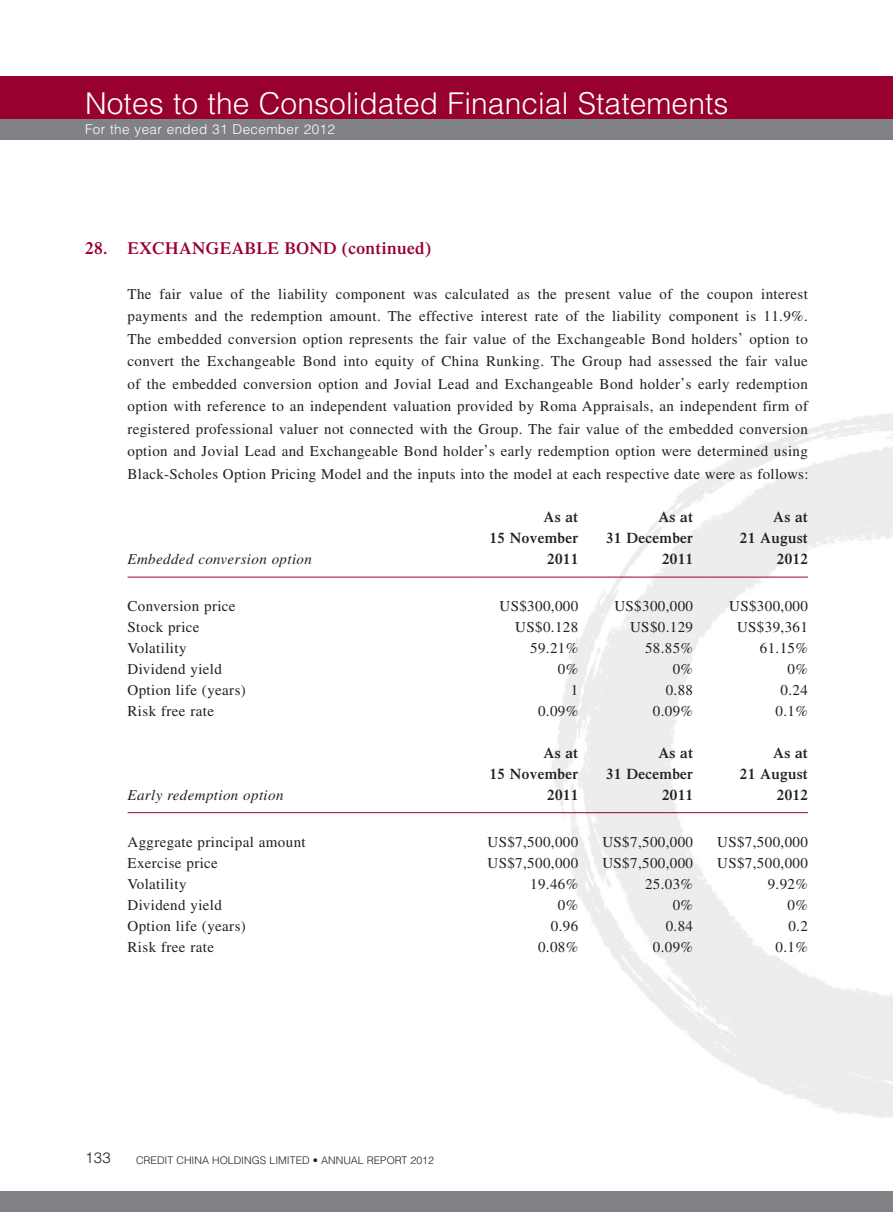
<style>
.page{position:relative;width:893px;height:1212px;background:#fff}
.page>*{position:absolute;margin:0;border:0;box-sizing:border-box;transform-origin:0 0}
.t1{font:300 30px "Helvetica LT Std";letter-spacing:.005em;color:#fff}
.Heading_1{font:600 17.25px "Times LT Std";letter-spacing:.025em;color:#98012d}
.Body_Text{font:15px/22.5px "Times LT Std";letter-spacing:.025em;color:#231f20}
.Body_Text-2{font:600 15px "Times LT Std";letter-spacing:.025em;color:#231f20}
.Body_Text-3{font:italic 15px "Times LT Std";letter-spacing:.025em;color:#231f20}
.t2{font:300 15px "Helvetica LT Std";color:#231f20}
.t3{font:300 13.5px "Helvetica LT Std";letter-spacing:.03em;color:#fff}
.t4{font:300 10.5px "Helvetica LT Std";color:#231f20}
</style>
<div class="page">
<div style="left:0;top:77px;width:893px;height:63px;background:#98012d"></div>
<div style="left:0;top:120px;width:893px;height:20px;background:#808285"></div>
<div style="left:0;top:1191px;width:893px;height:21px;background:#808285"></div>
<hr style="left:128px;top:577px;width:348px;height:1px;background:#98012d">
<hr style="left:476px;top:577px;width:115px;height:1px;background:#98012d">
<hr style="left:591px;top:577px;width:115px;height:1px;background:#98012d">
<hr style="left:706px;top:577px;width:102px;height:1px;background:#98012d">
<hr style="left:128px;top:812px;width:348px;height:1px;background:#98012d">
<hr style="left:476px;top:812px;width:115px;height:1px;background:#98012d">
<hr style="left:591px;top:812px;width:115px;height:1px;background:#98012d">
<hr style="left:706px;top:812px;width:102px;height:1px;background:#98012d">
<h1 class="t1" style="left:85px;top:84px;width:645px">Notes to the Consolidated Financial Statements</h1>
<p class="t3" style="left:85px;top:120px;width:251px">For the year ended 31 December 2012</p>
<p class="Heading_1" style="left:85px;top:237px;width:24px">28.</p>
<p class="Heading_1" style="left:128px;top:237px;width:305px">EXCHANGEABLE BOND (continued(</p>
<p class="Body_Text" style="left:128px;top:282px;width:26px">The</p>
<p class="Body_Text" style="left:159px;top:282px;width:23px">fair</p>
<p class="Body_Text" style="left:189px;top:282px;width:35px">value</p>
<p class="Body_Text" style="left:231px;top:282px;width:14px">of</p>
<p class="Body_Text" style="left:251px;top:282px;width:21px">the</p>
<p class="Body_Text" style="left:278px;top:282px;width:51px">liability</p>
<p class="Body_Text" style="left:336px;top:282px;width:71px">component</p>
<p class="Body_Text" style="left:413px;top:282px;width:25px">was</p>
<p class="Body_Text" style="left:445px;top:282px;width:66px">calculated</p>
<p class="Body_Text" style="left:517px;top:282px;width:14px">as</p>
<p class="Body_Text" style="left:538px;top:282px;width:21px">the</p>
<p class="Body_Text" style="left:565px;top:282px;width:47px">present</p>
<p class="Body_Text" style="left:618px;top:282px;width:35px">value</p>
<p class="Body_Text" style="left:660px;top:282px;width:14px">of</p>
<p class="Body_Text" style="left:680px;top:282px;width:21px">the</p>
<p class="Body_Text" style="left:707px;top:282px;width:48px">coupon</p>
<p class="Body_Text" style="left:761px;top:282px;width:48px">interest</p>
<p class="Body_Text" style="left:195px;top:305px;width:24px">and</p>
<p class="Body_Text" style="left:225px;top:305px;width:21px">the</p>
<p class="Body_Text" style="left:251px;top:305px;width:73px">redemption</p>
<p class="Body_Text" style="left:388px;top:305px;width:26px">The</p>
<p class="Body_Text" style="left:419px;top:305px;width:56px">effective</p>
<p class="Body_Text" style="left:481px;top:305px;width:48px">interest</p>
<p class="Body_Text" style="left:566px;top:305px;width:14px">of</p>
<p class="Body_Text" style="left:586px;top:305px;width:21px">the</p>
<p class="Body_Text" style="left:612px;top:305px;width:51px">liability</p>
<p class="Body_Text" style="left:746px;top:305px;width:12px">is</p>
<p class="Body_Text" style="left:763px;top:305px;width:46px">11.9%.</p>
<p class="Body_Text" style="left:128px;top:305px;width:62px">payments</p>
<p class="Body_Text" style="left:128px;top:327px;width:682px">The embedded conversion option represents the fair value of the Exchangeable Bond holders’ option to</p>
<p class="Body_Text" style="left:774px;top:350px;width:35px">value</p>
<p class="Body_Text" style="left:330px;top:305px;width:52px">amount.</p>
<p class="Body_Text" style="left:535px;top:305px;width:25px">rate</p>
<p class="Body_Text" style="left:669px;top:305px;width:71px">component</p>
<p class="Body_Text" style="left:181px;top:350px;width:21px">the</p>
<p class="Body_Text" style="left:207px;top:350px;width:90px">Exchangeable</p>
<p class="Body_Text" style="left:303px;top:350px;width:35px">Bond</p>
<p class="Body_Text" style="left:343px;top:350px;width:26px">into</p>
<p class="Body_Text" style="left:375px;top:350px;width:41px">equity</p>
<p class="Body_Text" style="left:422px;top:350px;width:14px">of</p>
<p class="Body_Text" style="left:442px;top:350px;width:39px">China</p>
<p class="Body_Text" style="left:486px;top:350px;width:60px">Runking.</p>
<p class="Body_Text" style="left:551px;top:350px;width:26px">The</p>
<p class="Body_Text" style="left:629px;top:350px;width:24px">had</p>
<p class="Body_Text" style="left:659px;top:350px;width:55px">assessed</p>
<p class="Body_Text" style="left:719px;top:350px;width:21px">the</p>
<p class="Body_Text" style="left:745px;top:350px;width:23px">fair</p>
<p class="Body_Text" style="left:582px;top:350px;width:41px">Group</p>
<p class="Body_Text" style="left:128px;top:350px;width:682px">convert<br>of the embedded conversion option and Jovial Lead and Exchangeable Bond holder s’ early redemption option with reference to an independent valuation provided by Roma Appraisals, an independent firm of registered professional valuer not connected with the Group. The fair value of the embedded conversion option and Jovial Lead and Exchangeable Bond holder s’ early redemption option were determined using Black-Scholes Option Pricing Model and the inputs into the model at each respective date were as follows:</p>
<p class="Body_Text-3" style="left:128px;top:551px;width:186px">Embedded conversion option</p>
<p class="Body_Text" style="left:128px;top:595px;width:110px">Conversion price</p>
<p class="Body_Text-2" style="left:543px;top:508px;width:36px">As at</p>
<p class="Body_Text-2" style="left:490px;top:529px;width:90px">15 November</p>
<p class="Body_Text-2" style="left:547px;top:550px;width:33px">2011</p>
<p class="Body_Text" style="left:499px;top:595px;width:80px">US$300,000</p>
<p class="Body_Text-2" style="left:658px;top:508px;width:36px">As at</p>
<p class="Body_Text-2" style="left:606px;top:529px;width:89px">31 December</p>
<p class="Body_Text-2" style="left:662px;top:550px;width:33px">2011</p>
<p class="Body_Text" style="left:614px;top:595px;width:80px">US$300,000</p>
<p class="Body_Text-2" style="left:773px;top:508px;width:36px">As at</p>
<p class="Body_Text-2" style="left:740px;top:529px;width:69px">21 August</p>
<p class="Body_Text-2" style="left:777px;top:550px;width:33px">2012</p>
<p class="Body_Text" style="left:729px;top:595px;width:80px">US$300,000</p>
<p class="Body_Text" style="left:128px;top:616px;width:74px">Stock price</p>
<p class="Body_Text" style="left:515px;top:616px;width:65px">US$0.128</p>
<p class="Body_Text" style="left:630px;top:616px;width:65px">US$0.129</p>
<p class="Body_Text" style="left:737px;top:616px;width:72px">US$39,361</p>
<p class="Body_Text" style="left:128px;top:637px;width:60px">Volatility</p>
<p class="Body_Text" style="left:530px;top:637px;width:50px">59.21%</p>
<p class="Body_Text" style="left:645px;top:637px;width:50px">58.85%</p>
<p class="Body_Text" style="left:760px;top:637px;width:50px">61.15%</p>
<p class="Body_Text" style="left:128px;top:658px;width:96px">Dividend yield</p>
<p class="Body_Text" style="left:558px;top:658px;width:22px">0%</p>
<p class="Body_Text" style="left:673px;top:658px;width:22px">0%</p>
<p class="Body_Text" style="left:788px;top:658px;width:22px">0%</p>
<p class="Body_Text" style="left:128px;top:679px;width:120px">Option life (years(</p>
<p class="Body_Text" style="left:571px;top:679px;width:9px">1</p>
<p class="Body_Text" style="left:666px;top:679px;width:29px">0.88</p>
<p class="Body_Text" style="left:780px;top:679px;width:29px">0.24</p>
<p class="Body_Text" style="left:128px;top:700px;width:88px">Risk free rate</p>
<p class="Body_Text" style="left:538px;top:700px;width:42px">0.09%</p>
<p class="Body_Text" style="left:653px;top:700px;width:42px">0.09%</p>
<p class="Body_Text" style="left:776px;top:700px;width:34px">0.1%</p>
<p class="Body_Text-3" style="left:128px;top:786px;width:157px">Early redemption option</p>
<p class="Body_Text" style="left:128px;top:830px;width:180px">Aggregate principal amount</p>
<p class="Body_Text-2" style="left:543px;top:744px;width:36px">As at</p>
<p class="Body_Text-2" style="left:490px;top:765px;width:90px">15 November</p>
<p class="Body_Text-2" style="left:547px;top:786px;width:33px">2011</p>
<p class="Body_Text" style="left:487px;top:830px;width:92px">US$7,500,000</p>
<p class="Body_Text-2" style="left:658px;top:744px;width:36px">As at</p>
<p class="Body_Text-2" style="left:606px;top:765px;width:89px">31 December</p>
<p class="Body_Text-2" style="left:662px;top:786px;width:33px">2011</p>
<p class="Body_Text" style="left:602px;top:830px;width:92px">US$7,500,000</p>
<p class="Body_Text-2" style="left:773px;top:744px;width:36px">As at</p>
<p class="Body_Text-2" style="left:740px;top:765px;width:69px">21 August</p>
<p class="Body_Text-2" style="left:777px;top:786px;width:33px">2012</p>
<p class="Body_Text" style="left:717px;top:830px;width:92px">US$7,500,000</p>
<p class="Body_Text" style="left:128px;top:851px;width:92px">Exercise price</p>
<p class="Body_Text" style="left:487px;top:851px;width:92px">US$7,500,000</p>
<p class="Body_Text" style="left:602px;top:851px;width:92px">US$7,500,000</p>
<p class="Body_Text" style="left:717px;top:851px;width:92px">US$7,500,000</p>
<p class="Body_Text" style="left:128px;top:872px;width:60px">Volatility</p>
<p class="Body_Text" style="left:530px;top:872px;width:50px">19.46%</p>
<p class="Body_Text" style="left:645px;top:872px;width:50px">25.03%</p>
<p class="Body_Text" style="left:768px;top:872px;width:42px">9.92%</p>
<p class="Body_Text" style="left:128px;top:893px;width:96px">Dividend yield</p>
<p class="Body_Text" style="left:558px;top:893px;width:22px">0%</p>
<p class="Body_Text" style="left:673px;top:893px;width:22px">0%</p>
<p class="Body_Text" style="left:788px;top:893px;width:22px">0%</p>
<p class="Body_Text" style="left:128px;top:914px;width:120px">Option life (years(</p>
<p class="Body_Text" style="left:551px;top:914px;width:29px">0.96</p>
<p class="Body_Text" style="left:666px;top:914px;width:29px">0.84</p>
<p class="Body_Text" style="left:788px;top:914px;width:21px">0.2</p>
<p class="Body_Text" style="left:128px;top:935px;width:88px">Risk free rate</p>
<p class="Body_Text" style="left:538px;top:935px;width:42px">0.08%</p>
<p class="Body_Text" style="left:653px;top:935px;width:42px">0.09%</p>
<p class="Body_Text" style="left:776px;top:935px;width:34px">0.1%</p>
<p class="t2" style="left:85px;top:1149px;width:27px">133</p>
<p class="t4" style="left:136px;top:1153px;width:299px">CREDIT CHINA HOLDINGS LIMITED • ANNUAL REPORT 2012</p>
</div>
